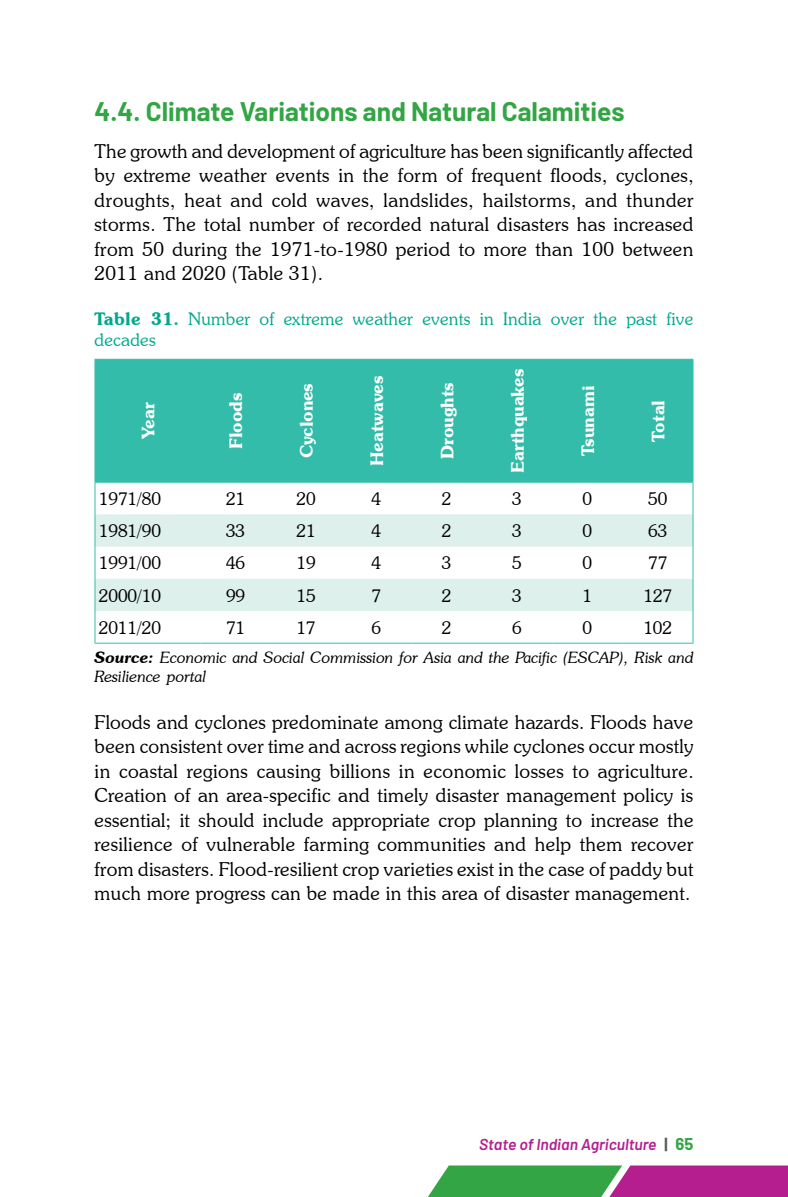
<style>
.page{position:relative;width:788px;height:1197px;background:#fff}
.page>*{position:absolute;margin:0;border:0;box-sizing:border-box;transform-origin:0 0}
.t1{font:700 26.25px "Barlow";color:#33a544}
.t2{font:300 19.25px/24.5px "Souvenir IT Cby BT";letter-spacing:.015em;color:#000;text-align:justify}
.t3{font:300 17.5px "Souvenir IT Cby BT";color:#000}
.t4{font:300 17.5px/21px "Souvenir IT Cby BT";letter-spacing:.01em;color:#00a88e}
.t5{font:600 17.5px "Souvenir IT Cby BT";letter-spacing:-.005em;color:#fff}
.t6{font:italic 300 15.75px/18.9px "Souvenir IT Cby BT";color:#000}
.t7{font:italic 600 15.75px "Barlow";color:#b41e8e}
.s1{font-weight:600}
.s2{font-weight:700;font-style:normal;color:#58595b}
.s3{font-weight:700;font-style:normal;font-size:16.62px;color:#33a544}
</style>
<div class="page">
<svg style="left:428px;top:1166px;width:360px;height:31px;background:#796a70"></svg>
<div style="left:95px;top:360px;width:597px;height:122px;background:#34bcaa"></div>
<svg style="left:95px;top:514px;width:597px;height:97px;fill:#def0ec"></svg>
<hr style="left:94px;top:359px;width:106px;height:1px;background:#34bcaa">
<hr style="left:94px;top:360px;width:1px;height:122px;background:#34bcaa">
<hr style="left:200px;top:359px;width:71px;height:1px;background:#34bcaa">
<hr style="left:200px;top:360px;width:1px;height:122px;background:#34bcaa">
<hr style="left:271px;top:359px;width:70px;height:1px;background:#34bcaa">
<hr style="left:270px;top:360px;width:1px;height:122px;background:#34bcaa">
<hr style="left:341px;top:359px;width:70px;height:1px;background:#34bcaa">
<hr style="left:341px;top:360px;width:1px;height:122px;background:#34bcaa">
<hr style="left:411px;top:359px;width:71px;height:1px;background:#34bcaa">
<hr style="left:411px;top:360px;width:1px;height:122px;background:#34bcaa">
<hr style="left:482px;top:359px;width:70px;height:1px;background:#34bcaa">
<hr style="left:481px;top:360px;width:1px;height:122px;background:#34bcaa">
<hr style="left:552px;top:359px;width:70px;height:1px;background:#34bcaa">
<hr style="left:551px;top:360px;width:1px;height:122px;background:#34bcaa">
<hr style="left:622px;top:359px;width:71px;height:1px;background:#34bcaa">
<hr style="left:622px;top:360px;width:1px;height:122px;background:#34bcaa">
<hr style="left:692px;top:360px;width:1px;height:122px;background:#34bcaa">
<hr style="left:94px;top:482px;width:106px;height:1px;background:#34bcaa">
<hr style="left:94px;top:483px;width:1px;height:31px;background:#34bcaa">
<hr style="left:200px;top:482px;width:71px;height:1px;background:#34bcaa">
<hr style="left:271px;top:482px;width:70px;height:1px;background:#34bcaa">
<hr style="left:341px;top:482px;width:70px;height:1px;background:#34bcaa">
<hr style="left:411px;top:482px;width:71px;height:1px;background:#34bcaa">
<hr style="left:482px;top:482px;width:70px;height:1px;background:#34bcaa">
<hr style="left:552px;top:482px;width:70px;height:1px;background:#34bcaa">
<hr style="left:622px;top:482px;width:71px;height:1px;background:#34bcaa">
<hr style="left:692px;top:483px;width:1px;height:31px;background:#34bcaa">
<hr style="left:94px;top:514px;width:1px;height:33px;background:#34bcaa">
<hr style="left:692px;top:514px;width:1px;height:33px;background:#34bcaa">
<hr style="left:94px;top:547px;width:1px;height:32px;background:#34bcaa">
<hr style="left:692px;top:547px;width:1px;height:32px;background:#34bcaa">
<hr style="left:94px;top:579px;width:1px;height:32px;background:#34bcaa">
<hr style="left:692px;top:579px;width:1px;height:32px;background:#34bcaa">
<hr style="left:94px;top:611px;width:1px;height:32px;background:#34bcaa">
<hr style="left:692px;top:611px;width:1px;height:32px;background:#34bcaa">
<hr style="left:94px;top:643px;width:106px;height:1px;background:#34bcaa">
<hr style="left:200px;top:643px;width:71px;height:1px;background:#34bcaa">
<hr style="left:271px;top:643px;width:70px;height:1px;background:#34bcaa">
<hr style="left:341px;top:643px;width:70px;height:1px;background:#34bcaa">
<hr style="left:411px;top:643px;width:71px;height:1px;background:#34bcaa">
<hr style="left:482px;top:643px;width:70px;height:1px;background:#34bcaa">
<hr style="left:552px;top:643px;width:70px;height:1px;background:#34bcaa">
<hr style="left:622px;top:643px;width:71px;height:1px;background:#34bcaa">
<h1 class="t1" style="left:94px;top:92px;width:531px">4.4. Climate Variations and Natural Calamities</h1>
<p class="t2" style="left:94px;top:139px;width:600px">The growth and development of agriculture has been significantly affected by extreme weather events in the form of frequent floods, cyclones, droughts, heat and cold waves, landslides, hailstorms, and thunder storms. The total number of recorded natural disasters has increased from 50 during the 1971-to-1980 period to more than 100 between 2011 and 2020 (Table 31).</p>
<p class="t4" style="left:94px;top:308px;width:600px"><span class="s1">Table 31.</span> Number of extreme weather events in India over the past five decades</p>
<p class="t5" style="left:137px;top:439px;width:38px;rotate:-90deg">Year</p>
<p class="t5" style="left:225px;top:449px;width:58px;rotate:-90deg">Floods</p>
<p class="t5" style="left:295px;top:458px;width:77px;rotate:-90deg">Cyclones</p>
<p class="t5" style="left:366px;top:466px;width:92px;rotate:-90deg">Heatwaves</p>
<p class="t5" style="left:436px;top:459px;width:78px;rotate:-90deg">Droughts</p>
<p class="t5" style="left:506px;top:473px;width:106px;rotate:-90deg">Earthquakes</p>
<p class="t5" style="left:577px;top:456px;width:72px;rotate:-90deg">Tsunami</p>
<p class="t5" style="left:647px;top:442px;width:43px;rotate:-90deg">Total</p>
<p class="t3" style="left:99px;top:488px;width:64px">1971/80</p>
<p class="t3" style="left:226px;top:488px;width:21px">21</p>
<p class="t3" style="left:296px;top:488px;width:21px">20</p>
<p class="t3" style="left:371px;top:488px;width:11px">4</p>
<p class="t3" style="left:442px;top:488px;width:11px">2</p>
<p class="t3" style="left:512px;top:488px;width:11px">3</p>
<p class="t3" style="left:582px;top:488px;width:11px">0</p>
<p class="t3" style="left:648px;top:488px;width:21px">50</p>
<p class="t3" style="left:99px;top:520px;width:64px">1981/90</p>
<p class="t3" style="left:226px;top:520px;width:21px">33</p>
<p class="t3" style="left:296px;top:520px;width:21px">21</p>
<p class="t3" style="left:371px;top:520px;width:11px">4</p>
<p class="t3" style="left:442px;top:520px;width:11px">2</p>
<p class="t3" style="left:512px;top:520px;width:11px">3</p>
<p class="t3" style="left:582px;top:520px;width:11px">0</p>
<p class="t3" style="left:648px;top:520px;width:21px">63</p>
<p class="t3" style="left:99px;top:552px;width:64px">1991/00</p>
<p class="t3" style="left:226px;top:552px;width:21px">46</p>
<p class="t3" style="left:296px;top:552px;width:21px">19</p>
<p class="t3" style="left:371px;top:552px;width:11px">4</p>
<p class="t3" style="left:442px;top:552px;width:11px">3</p>
<p class="t3" style="left:512px;top:552px;width:11px">5</p>
<p class="t3" style="left:582px;top:552px;width:11px">0</p>
<p class="t3" style="left:648px;top:552px;width:21px">77</p>
<p class="t3" style="left:99px;top:585px;width:64px">2000/10</p>
<p class="t3" style="left:226px;top:585px;width:21px">99</p>
<p class="t3" style="left:296px;top:585px;width:21px">15</p>
<p class="t3" style="left:371px;top:585px;width:11px">7</p>
<p class="t3" style="left:442px;top:585px;width:11px">2</p>
<p class="t3" style="left:512px;top:585px;width:11px">3</p>
<p class="t3" style="left:582px;top:585px;width:11px">1</p>
<p class="t3" style="left:643px;top:585px;width:30px">127</p>
<p class="t3" style="left:99px;top:617px;width:64px">2011/20</p>
<p class="t3" style="left:226px;top:617px;width:21px">71</p>
<p class="t3" style="left:296px;top:617px;width:21px">17</p>
<p class="t3" style="left:371px;top:617px;width:11px">6</p>
<p class="t3" style="left:442px;top:617px;width:11px">2</p>
<p class="t3" style="left:512px;top:617px;width:11px">6</p>
<p class="t3" style="left:582px;top:617px;width:11px">0</p>
<p class="t3" style="left:643px;top:617px;width:30px">102</p>
<p class="t6" style="left:94px;top:648px;width:600px"><span class="s1">Source:</span> Economic and Social Commission for Asia and the Pacific (ESCAP), Risk and<br>Resilience portal</p>
<p class="t2" style="left:94px;top:709px;width:600px">Floods and cyclones predominate among climate hazards. Floods have been consistent over time and across regions while cyclones occur mostly in coastal regions causing billions in economic losses to agriculture.<br>Creation of an area-specific and timely disaster management policy is essential; it should include appropriate crop planning to increase the resilience of vulnerable farming communities and help them recover from disasters. Flood-resilient crop varieties exist in the case of paddy but much more progress can be made in this area of disaster management.</p>
<p class="t7" style="left:479px;top:1133px;width:216px">State of Indian Agriculture <span class="s2">|</span> <span class="s3">65</span></p>
</div>
